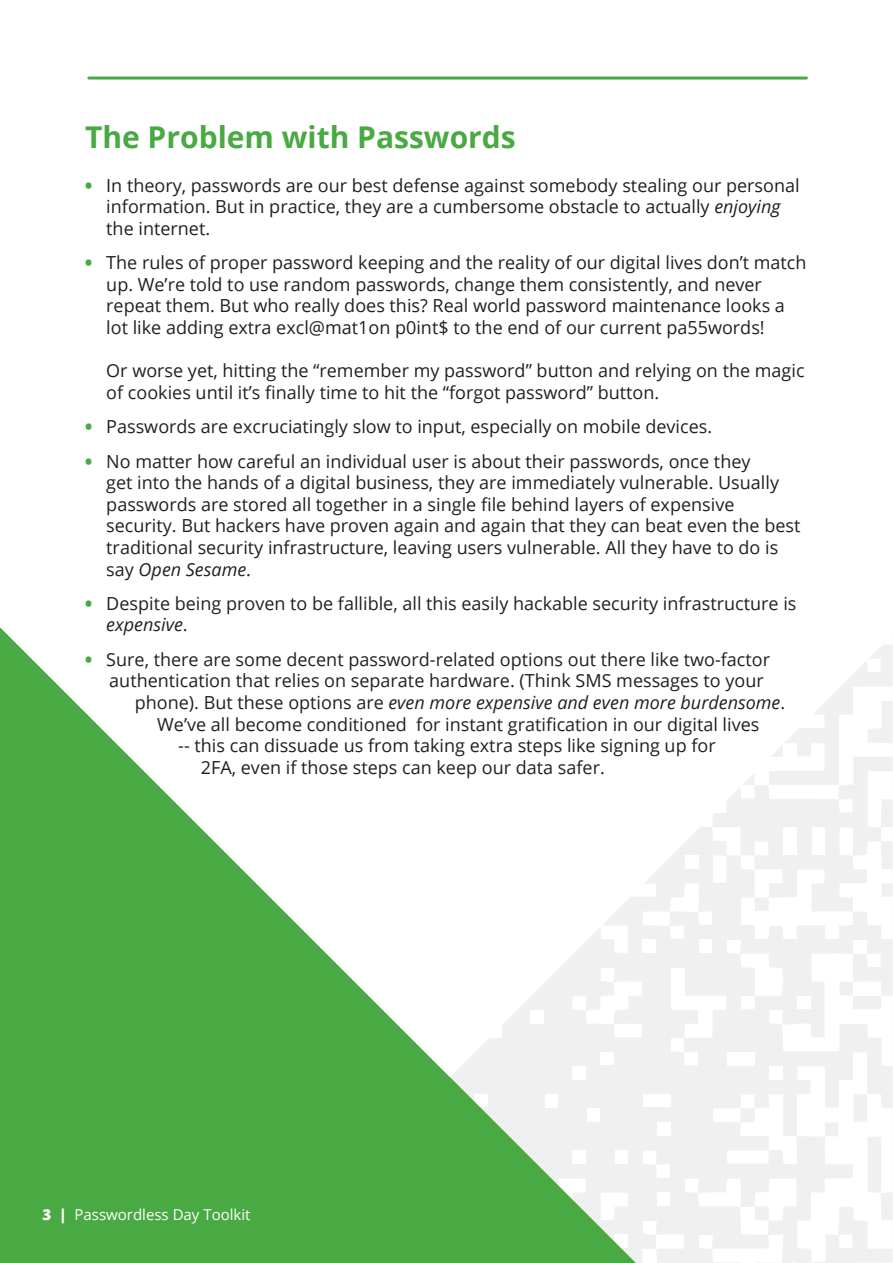
<style>
.page{position:relative;width:893px;height:1263px;background:#fff}
.page>*{position:absolute;margin:0;border:0;box-sizing:border-box;transform-origin:0 0}
.t1{font:700 30px "Open Sans";color:#49a942}
.t2{font:18px/21.6px "Open Sans";color:#231f20}
.t3{font:italic 18px "Open Sans";color:#231f20}
.t4{font:15px "Open Sans";color:#fff}
.s1{font-weight:800;color:#49a942}
.s2{font-style:italic}
.s3{font-style:normal}
.s4{font-weight:800}
</style>
<div class="page">
<svg style="left:782px;top:1077px;width:111px;height:186px"></svg>
<svg style="left:838px;top:1234px;width:15px;height:14px"></svg>
<svg style="left:642px;top:1094px;width:155px;height:169px"></svg>
<svg style="left:0;top:1077px;width:636px;height:186px;background:#61b35b"></svg>
<svg style="left:0;top:627px;width:893px;height:450px"></svg>
<hr style="left:89px;top:77px;width:717px;height:3px;background:#49a942">
<p class="t1" style="left:85px;top:116px;width:432px">The Problem with Passwords</p>
<p class="t2" style="left:106px;top:174px;width:695px;text-indent:-21px"><span class="s1">•</span> In theory, passwords are our best defense against somebody stealing our personal information. But in practice, they are a cumbersome obstacle to actually <span class="s2">enjoying </span>the internet.</p>
<p class="t2" style="left:106px;top:251px;width:702px;text-indent:-21px"><span class="s1">•</span> The rules of proper password keeping and the reality of our digital lives don’t match up. We’re told to use random passwords, change them consistently, and never repeat them. But who really does this? Real world password maintenance looks a lot like adding extra excl@mat1on p0int$ to the end of our current pa55words!</p>
<p class="t2" style="left:106px;top:359px;width:700px">Or worse yet, hitting the “remember my password” button and relying on the magic of cookies until it’s finally time to hit the “forgot password” button.</p>
<p class="t2" style="left:85px;top:415px;width:629px"><span class="s1">•</span> Passwords are excruciatingly slow to input, especially on mobile devices.</p>
<p class="t2" style="left:106px;top:450px;width:696px;text-indent:-21px"><span class="s1">•</span> No matter how careful an individual user is about their passwords, once they<br>get into the hands of a digital business, they are immediately vulnerable. Usually passwords are stored all together in a single file behind layers of expensive security. But hackers have proven again and again that they can beat even the best traditional security infrastructure, leaving users vulnerable. All they have to do is say <span class="s2">Open Sesame</span>.</p>
<p class="t2" style="left:106px;top:592px;width:692px;text-indent:-21px"><span class="s1">•</span> Despite being proven to be fallible, all this easily hackable security infrastructure is <span class="s2">expensive</span>.</p>
<p class="t2" style="left:85px;top:648px;width:686px"><span class="s1">•</span> Sure, there are some decent password-related options out there like two-factor</p>
<p class="t2" style="left:109px;top:670px;width:656px">authentication that relies on separate hardware. (Think SMS messages to your</p>
<p class="t3" style="left:135px;top:690px;width:652px"><span class="s3">phone). But these options are</span> even more expensive and even more burdensome<span class="s3">.</span></p>
<p class="t2" style="left:157px;top:713px;width:604px">We’ve all become conditioned for instant gratification in our digital lives</p>
<p class="t2" style="left:178px;top:734px;width:539px">-- this can dissuade us from taking extra steps like signing up for</p>
<p class="t2" style="left:201px;top:756px;width:405px">2FA, even if those steps can keep our data safer.</p>
<p class="t4" style="left:43px;top:1204px;width:210px"><span class="s4">3 |</span> Passwordless Day Toolkit</p>
</div>
